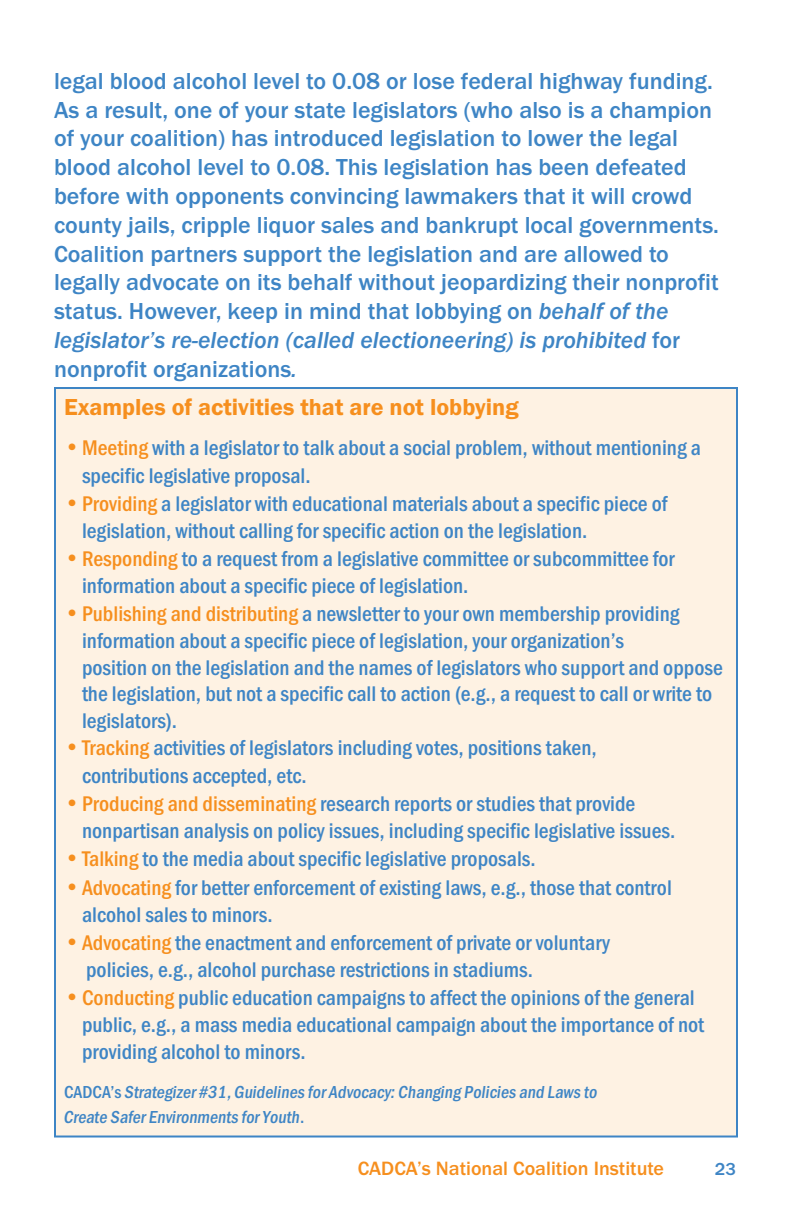
<style>
.page{position:relative;width:792px;height:1224px;background:#fff}
.page>*{position:absolute;margin:0;border:0;box-sizing:border-box;transform-origin:0 0}
.t1{font:500 24px/28.8px "Franklin Gothic";color:#3e85c5}
.t2{font:600 24px "Franklin Gothic";color:#f68f1e}
.t3{font:500 condensed 22px/27.4px "Franklin Gothic";color:#3e85c5}
.t4{font:500 20px "Franklin Gothic";color:#f68f1e}
.t5{font:italic 18px/24.4px "Franklin Gothic Medium Cond";color:#3e85c5}
.t6{font:500 18px "Franklin Gothic";color:#3e85c5}
.s1{font-style:italic}
.s2{font-stretch:normal;font-size:24px;color:#f68f1e}
.s3{color:#f68f1e}
.s4{font-family:"Franklin Gothic";font-weight:500;font-style:normal;font-stretch:condensed}
</style>
<div class="page">
<div style="left:56px;top:389px;width:680px;height:747px;background:#fef2e3"></div>
<p class="t1" style="left:54px;top:68px;width:667px">legal blood alcohol level to 0.08 or lose federal highway funding.<br>As a result, one of your state legislators (who also is a champion of your coalition) has introduced legislation to lower the legal blood alcohol level to 0.08. This legislation has been defeated before with opponents convincing lawmakers that it will crowd county jails, cripple liquor sales and bankrupt local governments.<br>Coalition partners support the legislation and are allowed to legally advocate on its behalf without jeopardizing their nonprofit status. However, keep in mind that lobbying on <span class="s1">behalf of the legislator’s re-election (called electioneering) is prohibited</span> for nonprofit organizations<span class="s1">.</span></p>
<p class="t2" style="left:64px;top:398px;width:456px">Examples of activities that are not lobbying</p>
<p class="t3" style="left:82px;top:436px;width:621px;text-indent:-18px"><span class="s2">•</span><span class="s3">Meeting</span> with a legislator to talk about a social problem, without mentioning a specific legislative proposal.</p>
<p class="t3" style="left:82px;top:492px;width:587px;text-indent:-18px"><span class="s2">•</span><span class="s3">Providing</span> a legislator with educational materials about a specific piece of legislation, without calling for specific action on the legislation.</p>
<p class="t3" style="left:82px;top:547px;width:594px;text-indent:-18px"><span class="s2">•</span><span class="s3">Responding</span> to a request from a legislative committee or subcommittee for information about a specific piece of legislation.</p>
<p class="t3" style="left:82px;top:602px;width:642px;line-height:26.6px;text-indent:-18px"><span class="s2">•</span><span class="s3">Publishing and distributing</span> a newsletter to your own membership providing information about a specific piece of legislation, your organization’s<br>position on the legislation and the names of legislators who support and oppose the legislation, but not a specific call to action (e.g., a request to call or write to legislators).</p>
<p class="t3" style="left:82px;top:736px;width:516px;text-indent:-18px"><span class="s2">•</span><span class="s3">Tracking</span> activities of legislators including votes, positions taken, contributions accepted, etc.</p>
<p class="t3" style="left:82px;top:792px;width:595px;text-indent:-18px"><span class="s2">•</span><span class="s3">Producing and disseminating</span> research reports or studies that provide nonpartisan analysis on policy issues, including specific legislative issues.</p>
<p class="t3" style="left:64px;top:847px;width:473px"><span class="s2">•</span><span class="s3">Talking</span> to the media about specific legislative proposals.</p>
<p class="t3" style="left:82px;top:876px;width:591px;text-indent:-18px"><span class="s2">•</span><span class="s3">Advocating</span> for better enforcement of existing laws, e.g., those that control alcohol sales to minors.</p>
<p class="t3" style="left:86px;top:931px;width:526px;text-indent:-22px"><span class="s2">•</span><span class="s3">Advocating</span> the enactment and enforcement of private or voluntary policies, e.g., alcohol purchase restrictions in stadiums.</p>
<p class="t3" style="left:82px;top:986px;width:624px;line-height:26.8px;text-indent:-18px"><span class="s2">•</span><span class="s3">Conducting</span> public education campaigns to affect the opinions of the general public, e.g., a mass media educational campaign about the importance of not providing alcohol to minors.</p>
<p class="t5" style="left:64px;top:1082px;width:535px"><span class="s4">CADCA’s</span> Strategizer #31, Guidelines for Advocacy: Changing Policies and Laws to<br>Create Safer Environments for Youth<span class="s4">.</span></p>
<p class="t4" style="left:358px;top:1161px;width:308px">CADCA’s National Coalition Institute</p>
<p class="t6" style="left:715px;top:1162px;width:23px">23</p>
</div>
